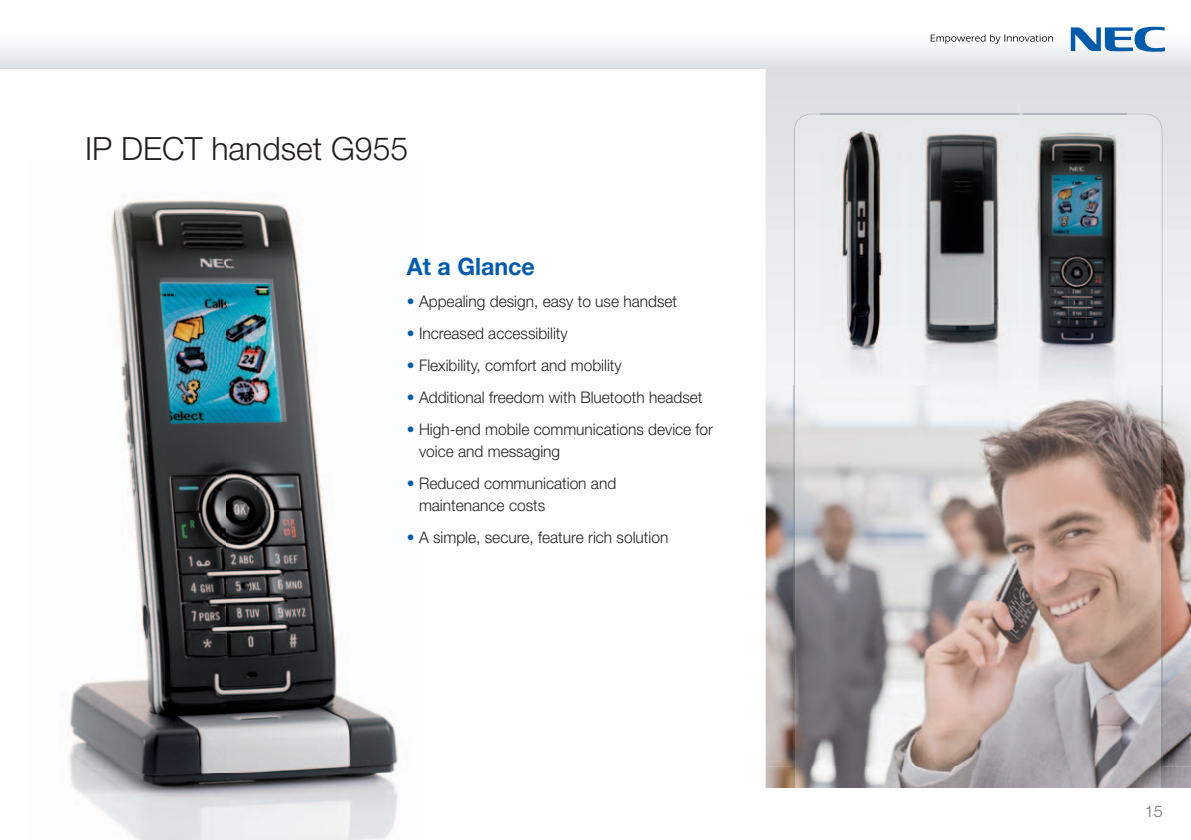
<style>
.page{position:relative;width:1191px;height:840px;background:#fff}
.page>*{position:absolute;margin:0;border:0;box-sizing:border-box;transform-origin:0 0}
.t1{font:300 32px "Helvetica Neue";color:#231f20}
.t2{font:700 24px "Helvetica Neue";color:#015aaa}
.t3{font:300 16px/22px "Helvetica Neue";color:#231f20}
.t4{font:300 16px "Helvetica Neue";color:#687379}
.s1{color:#015aaa}
</style>
<div class="page">
<div style="left:0;top:26px;width:1191px;height:42px;background:linear-gradient(to bottom,#fff,#e1e4e7)"></div>
<svg style="left:930px;top:35px;width:123px;height:9px"></svg>
<svg style="left:1070px;top:27px;width:95px;height:25px"></svg>
<img style="left:60px;top:196px;width:339px;height:643px">
<svg style="left:765px;top:68px;width:426px;height:318px;background:#e2e5e8"></svg>
<img style="left:765px;top:765px;width:426px;height:23px">
<img style="left:765px;top:386px;width:29px;height:379px">
<img style="left:1162px;top:386px;width:29px;height:379px">
<img style="left:794px;top:386px;width:368px;height:379px">
<div style="left:811px;top:113px;width:351px;height:273px;background:#eceef0"></div>
<svg style="left:794px;top:113px;width:17px;height:273px"></svg>
<svg style="left:794px;top:765px;width:368px;height:23px;background:#a5a0a4"></svg>
<img style="left:1023px;top:113px;width:103px;height:282px">
<img style="left:820px;top:108px;width:83px;height:278px">
<img style="left:820px;top:386px;width:87px;height:8px">
<img style="left:820px;top:113px;width:83px;height:1px">
<img style="left:903px;top:102px;width:115px;height:11px">
<img style="left:907px;top:113px;width:111px;height:280px">
<img style="left:903px;top:114px;width:4px;height:272px">
<svg style="left:903px;top:386px;width:4px;height:7px"></svg>
<svg style="left:903px;top:108px;width:4px;height:6px"></svg>
<h1 class="t1" style="left:85px;top:137px;width:325px">IP DECT handset G955</h1>
<h2 class="t2" style="left:407px;top:258px;width:130px">At a Glance</h2>
<p class="t3" style="left:407px;top:292px;width:272px"><span class="s1">•</span> Appealing design, easy to use handset</p>
<p class="t3" style="left:407px;top:324px;width:162px"><span class="s1">•</span> Increased accessibility</p>
<p class="t3" style="left:407px;top:356px;width:216px"><span class="s1">•</span> Flexibility, comfort and mobility</p>
<p class="t3" style="left:407px;top:388px;width:297px"><span class="s1">•</span> Additional freedom with Bluetooth headset</p>
<p class="t3" style="left:419px;top:420px;width:296px;text-indent:-12px"><span class="s1">•</span> High-end mobile communications device for voice and messaging</p>
<p class="t3" style="left:419px;top:474px;width:199px;text-indent:-12px"><span class="s1">•</span> Reduced communication and maintenance costs</p>
<p class="t3" style="left:407px;top:528px;width:263px"><span class="s1">•</span> A simple, secure, feature rich solution</p>
<p class="t4" style="left:1144px;top:805px;width:19px">15</p>
</div>
